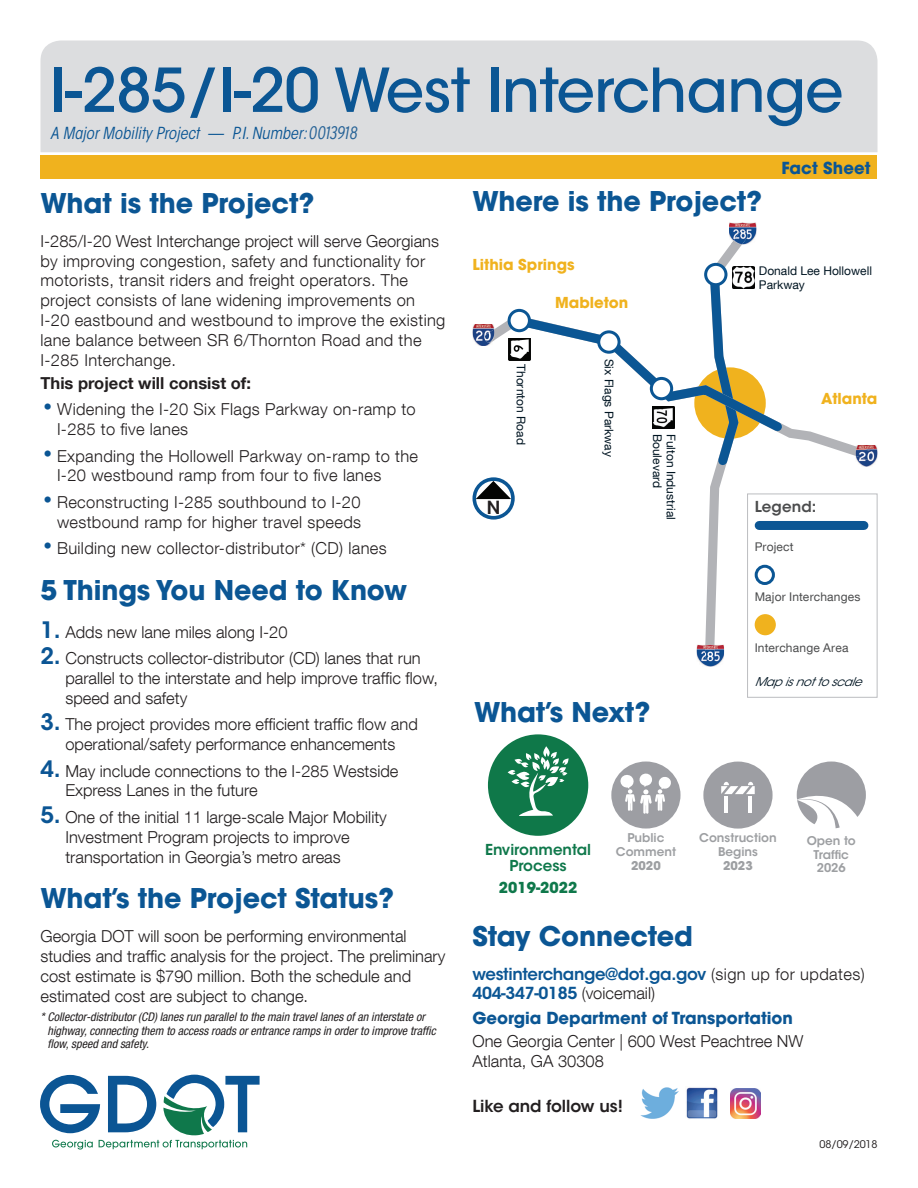
<style>
.page{position:relative;width:918px;height:1188px;background:#fff}
.page>*{position:absolute;margin:0;border:0;box-sizing:border-box;transform-origin:0 0}
.t1{font:500 60px "ITC Avant Garde Std";letter-spacing:-.01em;color:#0b5694}
.t2{font:700 27px "ITC Avant Garde Std";letter-spacing:-.005em;color:#0b5694}
.t3{font:600 18px "ITC Avant Garde Std";color:#231f20}
.t4{font:300 16.5px/19.8px "Helvetica Neue LT Com";color:#231f20}
.t5{font:300 16.5px/19.8px "Helvetica Neue LT Com";letter-spacing:.02em;color:#231f20}
.t6{font:600 16.5px/19.8px "ITC Avant Garde Std";letter-spacing:-.02em;color:#0b5694}
.t7{font:700 16.5px "ITC Avant Garde Std";letter-spacing:-.005em;color:#0b5694}
.t8{font:italic condensed 16.5px "ITC Avant Garde Std";color:#0b5694}
.t9{font:700 16.5px "Helvetica Neue LT Com";color:#231f20}
.t10{font:600 16.5px "ITC Avant Garde Std";letter-spacing:-.005em;color:#231f20}
.t11{font:700 15px "ITC Avant Garde Std";color:#f0b21e}
.t12{font:600 15px/16.8px "ITC Avant Garde Std";color:#0f784b;text-align:center}
.t13{font:700 15px "ITC Avant Garde Std";color:#0f784b}
.t14{font:600 15px "ITC Avant Garde Std";letter-spacing:.01em;color:#4b4c4d}
.t15{font:italic condensed 12px/13.5px "Helvetica Neue LT Com";color:#231f20}
.t16{font:12px/13.5px "Helvetica Neue LT Com";color:#001522}
.t17{font:600 12px/13.8px "ITC Avant Garde Std";color:#9d9fa2;text-align:center}
.t18{font:12px "Helvetica Neue LT Com";letter-spacing:.015em;color:#4b4c4d}
.t19{font:italic 12px "ITC Avant Garde Std";letter-spacing:-.02em;color:#001522}
.t20{font:700 12px "ITC Avant Garde Std";color:#9d9fa2}
.t21{font:10.5px "ITC Avant Garde Std";letter-spacing:-.02em;color:#231f20}
.s1{font-family:"Interstate";font-weight:300;font-size:18px;color:#266296}
.s2{font-family:"ITC Avant Garde Std";font-weight:600;font-size:22.5px;color:#0b5594}
.s3{font-family:"Helvetica Neue LT Com";font-weight:300;color:#231f20}
</style>
<div class="page">
<div style="left:759px;top:521px;width:105px;height:9px;background:#0b5694"></div>
<div style="left:747px;top:494px;width:131px;height:204px;border:1px solid #bcbdc0"></div>
<img style="left:729px;top:222px;width:27px;height:8px">
<img style="left:699px;top:660px;width:24px;height:7px">
<svg style="left:790px;top:428px;width:66px;height:29px"></svg>
<img style="left:857px;top:445px;width:21px;height:22px">
<img style="left:856px;top:446px;width:17px;height:14px">
<img style="left:472px;top:324px;width:4px;height:19px">
<div style="left:40px;top:40px;width:838px;height:112px;background:#dcdddf"></div>
<div style="left:40px;top:156px;width:838px;height:23px;background:#f0b21e"></div>
<div style="left:472px;top:477px;width:43px;height:43px;border:4px solid #0b5694;border-radius:50%"></div>
<svg style="left:476px;top:230px;width:314px;height:430px"></svg>
<svg style="left:40px;top:1075px;width:220px;height:75px"></svg>
<img style="left:686px;top:1087px;width:32px;height:32px">
<img style="left:730px;top:1088px;width:30px;height:30px">
<img style="left:640px;top:1088px;width:38px;height:30px">
<div style="left:488px;top:734px;width:100px;height:102px;background:#0f7849;border-radius:50%"></div>
<svg style="left:508px;top:746px;width:61px;height:70px"></svg>
<div style="left:611px;top:762px;width:70px;height:67px;background:#9d9ea3;border-radius:50%"></div>
<svg style="left:620px;top:773px;width:51px;height:41px"></svg>
<svg style="left:797px;top:762px;width:69px;height:66px"></svg>
<div style="left:703px;top:762px;width:70px;height:67px;background:#9d9ea3;border-radius:50%"></div>
<hr style="left:724px;top:796px;width:4px;height:16px;background:#fff">
<hr style="left:748px;top:796px;width:4px;height:16px;background:#fff">
<svg style="left:721px;top:782px;width:34px;height:12px"></svg>
<h1 class="t1" style="left:51px;top:53px;width:794px">I-285/I-20 West Interchange</h1>
<p class="t8" style="left:51px;top:123px;width:309px">A Major Mobility Project — P.I. Number: <span class="s1">0013918</span></p>
<h2 class="t2" style="left:40px;top:185px;width:276px">What is the Project?</h2>
<p class="t5" style="left:40px;top:231px;width:406px">I-285/I-20 West Interchange project will serve Georgians by improving congestion, safety and functionality for motorists, transit riders and freight operators. The project consists of lane widening improvements on I-20 eastbound and westbound to improve the existing lane balance between SR 6/Thornton Road and the I-285 Interchange.</p>
<p class="t9" style="left:40px;top:372px;width:212px">This project will consist of:</p>
<p class="t5" style="left:57px;top:399px;width:360px;text-indent:-17px"><span class="s2">•</span> Widening the I-20 Six Flags Parkway on-ramp to<br>I-285 to five lanes</p>
<p class="t5" style="left:57px;top:445px;width:363px;text-indent:-17px"><span class="s2">•</span> Expanding the Hollowell Parkway on-ramp to the<br>I-20 westbound ramp from four to five lanes</p>
<p class="t5" style="left:40px;top:492px;width:322px;text-align:right"><span class="s2">•</span> Reconstructing I-285 southbound to I-20 westbound ramp for higher travel speeds</p>
<p class="t5" style="left:40px;top:538px;width:348px"><span class="s2">•</span> Building new collector-distributor* (CD) lanes</p>
<h2 class="t2" style="left:40px;top:573px;width:368px">5 Things You Need to Know</h2>
<p class="t4" style="left:40px;top:621px;width:249px"><span class="s2">1.</span> Adds new lane miles along I-20</p>
<p class="t4" style="left:65px;top:648px;width:374px;text-indent:-25px"><span class="s2">2.</span> Constructs collector-distributor (CD) lanes that run parallel to the interstate and help improve traffic flow, speed and safety</p>
<p class="t4" style="left:40px;top:714px;width:379px;text-align:center"><span class="s2">3.</span> The project provides more efficient traffic flow and operational/safety performance enhancements</p>
<p class="t4" style="left:65px;top:760px;width:335px;text-indent:-25px"><span class="s2">4.</span> May include connections to the I-285 Westside<br>Express Lanes in the future</p>
<p class="t4" style="left:65px;top:807px;width:323px;text-indent:-25px"><span class="s2">5.</span> One of the initial 11 large-scale Major Mobility<br>Investment Program projects to improve transportation in Georgia’s metro areas</p>
<h2 class="t2" style="left:40px;top:881px;width:355px">What’s the Project Status?</h2>
<p class="t4" style="left:40px;top:926px;width:407px">Georgia DOT will soon be performing environmental studies and traffic analysis for the project. The preliminary cost estimate is $790 million. Both the schedule and estimated cost are subject to change.</p>
<p class="t15" style="left:48px;top:1010px;width:390px;text-indent:-7px">* Collector-distributor (CD) lanes run parallel to the main travel lanes of an interstate or highway, connecting them to access roads or entrance ramps in order to improve traffic flow, speed and safety.</p>
<h2 class="t2" style="left:472px;top:184px;width:291px">Where is the Project?</h2>
<p class="t7" style="left:781px;top:157px;width:91px">Fact Sheet</p>
<p class="t11" style="left:472px;top:255px;width:104px">Lithia Springs</p>
<p class="t11" style="left:555px;top:293px;width:75px">Mableton</p>
<p class="t3" style="left:487px;top:496px;width:15px">N</p>
<p class="t16" style="left:528px;top:364px;width:82px;rotate:90deg">Thornton Road</p>
<p class="t16" style="left:616px;top:359px;width:100px;rotate:90deg">Six Flags Parkway</p>
<p class="t16" style="left:664px;top:434px;width:56px;rotate:90deg">Boulevard</p>
<p class="t16" style="left:678px;top:434px;width:88px;rotate:90deg">Fulton Industrial</p>
<h2 class="t2" style="left:474px;top:695px;width:178px">What’s Next?</h2>
<p class="t16" style="left:759px;top:264px;width:115px">Donald Lee Hollowell<br>Parkway</p>
<p class="t11" style="left:821px;top:389px;width:58px">Atlanta</p>
<p class="t14" style="left:755px;top:497px;width:63px">Legend:</p>
<p class="t18" style="left:755px;top:539px;width:41px">Project</p>
<p class="t18" style="left:755px;top:589px;width:107px">Major Interchanges</p>
<p class="t18" style="left:755px;top:640px;width:95px">Interchange Area</p>
<p class="t19" style="left:755px;top:674px;width:111px">Map isnot to scale</p>
<p class="t12" style="left:485px;top:841px;width:108px">Environmental<br>Process</p>
<p class="t13" style="left:499px;top:878px;width:80px">2019-2022</p>
<p class="t17" style="left:616px;top:831px;width:62px">Public<br>Comment</p>
<p class="t20" style="left:631px;top:858px;width:31px">2020</p>
<p class="t17" style="left:699px;top:831px;width:79px">Construction<br>Begins</p>
<p class="t20" style="left:723px;top:858px;width:31px">2023</p>
<p class="t17" style="left:807px;top:833px;width:51px">Open to<br>Traffic<br>2026</p>
<h2 class="t2" style="left:472px;top:918px;width:222px">Stay Connected</h2>
<p class="t6" style="left:472px;top:964px;width:394px">westinterchange@dot.ga.gov <span class="s3">(sign up for updates)<br></span>404-347-0185 <span class="s3">(voicemail)</span></p>
<p class="t7" style="left:472px;top:1007px;width:322px">Georgia Department of Transportation</p>
<p class="t4" style="left:472px;top:1031px;width:333px">One Georgia Center | 600 West Peachtree NW<br>Atlanta, GA 30308</p>
<p class="t10" style="left:472px;top:1095px;width:152px">Like and follow us!</p>
<p class="t21" style="left:820px;top:1137px;width:59px">08/09/2018</p>
</div>
